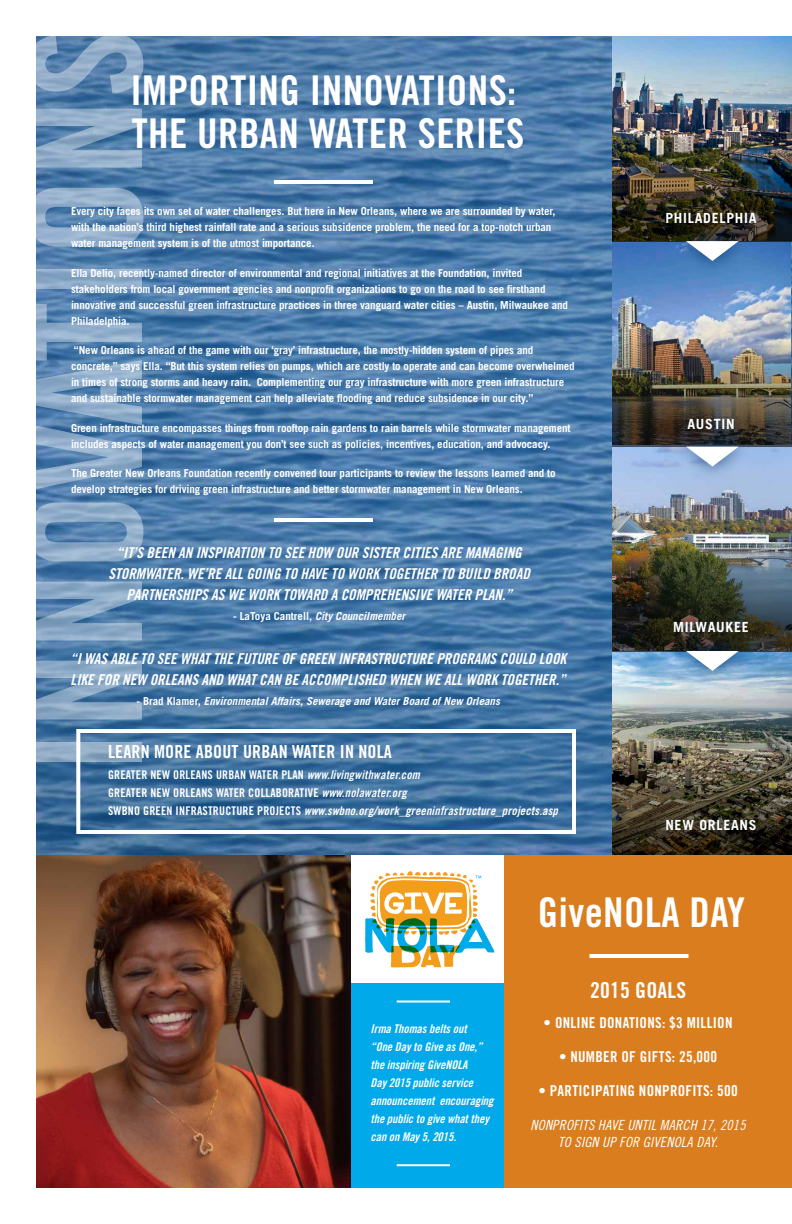
<style>
.page{position:relative;width:792px;height:1224px;background:#fff}
.page>*{position:absolute;margin:0;border:0;box-sizing:border-box;transform-origin:0 0}
.t1{font:155px "Trade Gothic Bold Cond Twenty";letter-spacing:.01em;color:#fff}
.paragraph_indent{font:41px/43px "Trade Gothic Bold Cond Twenty";letter-spacing:.01em;color:#fff}
.paragraph_indent-2{font:22px "Trade Gothic Bold Cond Twenty";letter-spacing:.01em;color:#fff}
.paragraph_indent-3{font:18px "Trade Gothic Bold Cond Twenty";letter-spacing:.01em;color:#fff}
.paragraph_indent-4{font:15px/21px "Trade Gothic Bold Cond Twenty Obl";color:#fff;text-align:center}
.paragraph_indent-5{font:15px "Trade Gothic Bold Cond Twenty";letter-spacing:.02em;color:#fff}
.paragraph_indent-6{font:14px/17px "Trade Gothic Cond Eighteen Obl";letter-spacing:.02em;color:#fff;text-align:center}
.paragraph_indent-7{font:700 14px "Trade Gothic";letter-spacing:.05em;color:#fff}
.paragraph_indent-8{font:12px/18px "Trade Gothic Bold Cond Twenty Obl";letter-spacing:-.005em;color:#fff}
.paragraph_indent-9{font:12px "Trade Gothic Bold Cond Twenty";letter-spacing:.015em;color:#fff}
.paragraph_indent-10{font:12px "Trade Gothic Bold Cond Twenty Obl";letter-spacing:.015em;color:#fff}
.paragraph_indent-11{font:700 11px/16px "Trade Gothic";letter-spacing:-.01em;color:#fff}
.paragraph_indent-12{font:italic 700 11px "Trade Gothic";color:#fff}
.s1{font-style:normal}
.s2{font-family:"Trade Gothic Bold Cond Twenty Obl"}
.s3{font-family:"Trade Gothic Bold Cond Twenty"}
</style>
<div class="page">
<div style="left:351px;top:981px;width:153px;height:207px;background:#00a9e9"></div>
<img style="left:36px;top:36px;width:576px;height:819px">
<img style="left:36px;top:855px;width:315px;height:333px">
<div style="left:504px;top:855px;width:288px;height:333px;background:#d97d1e"></div>
<img style="left:612px;top:36px;width:180px;height:705px">
<img style="left:612px;top:741px;width:180px;height:114px">
<img style="left:612px;top:537px;width:180px;height:114px">
<img style="left:612px;top:332px;width:180px;height:114px">
<img style="left:612px;top:127px;width:180px;height:114px">
<div style="left:673px;top:634px;width:79px;height:52px;background:#002c62;opacity:.75"></div>
<svg style="left:686px;top:651px;width:53px;height:20px"></svg>
<div style="left:673px;top:430px;width:79px;height:51px;background:#002c62;opacity:.75"></div>
<svg style="left:686px;top:447px;width:53px;height:20px"></svg>
<div style="left:673px;top:224px;width:79px;height:52px;background:#002c62;opacity:.75"></div>
<svg style="left:686px;top:241px;width:53px;height:20px"></svg>
<div style="left:351px;top:855px;width:153px;height:127px;background:#fff"></div>
<svg style="left:365px;top:871px;width:129px;height:96px"></svg>
<hr style="left:274px;top:180px;width:99px;height:4px;background:#fff">
<hr style="left:274px;top:518px;width:99px;height:4px;background:#fff">
<hr style="left:589px;top:954px;width:100px;height:4px;background:#fff">
<div style="left:76px;top:729px;width:500px;height:105px;border:4px solid #fff"></div>
<hr style="left:397px;top:1001px;width:53px;height:2px;background:#fff">
<hr style="left:397px;top:1164px;width:53px;height:2px;background:#fff">
<h1 class="t1" style="left:-7px;top:773px;width:746px;rotate:-90deg">INNOVATIONS</h1>
<p class="paragraph_indent" style="left:130px;top:69px;width:396px">IMPORTING INNOVATIONS:<br>THE URBAN WATER SERIES</p>
<p class="paragraph_indent-11" style="left:71px;top:203px;width:486px">Every city faces its own set of water challenges. But here in New Orleans, where we are surrounded by water, with the nation’s third highest rainfall rate and a serious subsidence problem, the need for a top-notch urban water management system is of the utmost importance.</p>
<p class="paragraph_indent-11" style="left:71px;top:265px;width:498px">Ella Delio, recently-named director of environmental and regional initiatives at the Foundation, invited stakeholders from local government agencies and nonprofit organizations to go on the road to see firsthand innovative and successful green infrastructure practices in three vanguard water cities – Austin, Milwaukee and Philadelphia.</p>
<p class="paragraph_indent-11" style="left:71px;top:342px;width:505px">“New Orleans is ahead of the game with our ‘gray’ infrastructure, the mostly-hidden system of pipes and concrete,” says Ella. “But this system relies on pumps, which are costly to operate and can become overwhelmed in times of strong storms and heavy rain. Complementing our gray infrastructure with more green infrastructure and sustainable stormwater management can help alleviate flooding and reduce subsidence in our city.”</p>
<p class="paragraph_indent-11" style="left:71px;top:420px;width:501px">Green infrastructure encompasses things from rooftop rain gardens to rain barrels while stormwater management includes aspects of water management you don’t see such as policies, incentives, education, and advocacy.</p>
<p class="paragraph_indent-11" style="left:71px;top:465px;width:486px">The Greater New Orleans Foundation recently convened tour participants to review the lessons learned and to develop strategies for driving green infrastructure and better stormwater management in New Orleans.</p>
<p class="paragraph_indent-4" style="left:108px;top:542px;width:423px">“IT’S BEEN AN INSPIRATION TO SEE HOW OUR SISTER CITIES ARE MANAGING<br>STORMWATER. WE’RE ALL GOING TO HAVE TO WORK TOGETHER TO BUILD BROAD<br>PARTNERSHIPS AS WE WORK TOWARD A COMPREHENSIVE WATER PLAN.”</p>
<p class="paragraph_indent-12" style="left:233px;top:610px;width:174px"><span class="s1">- LaToya Cantrell,</span> City Councilmember</p>
<p class="paragraph_indent-4" style="left:70px;top:648px;width:498px;text-align:left">“I WAS ABLE TO SEE WHAT THE FUTURE OF GREEN INFRASTRUCTURE PROGRAMS COULD LOOK<br>LIKE FOR NEW ORLEANS AND WHAT CAN BE ACCOMPLISHED WHEN WE ALL WORK TOGETHER.”</p>
<p class="paragraph_indent-12" style="left:136px;top:694px;width:365px"><span class="s1">- Brad Klamer,</span> Environmental Affairs, Sewerage and Water Board of New Orleans</p>
<p class="paragraph_indent-3" style="left:108px;top:740px;width:285px">LEARN MORE ABOUT URBAN WATER IN NOLA</p>
<p class="paragraph_indent-9" style="left:108px;top:768px;width:313px">GREATER NEW ORLEANS URBAN WATER PLAN <span class="s2">www.livingwithwater.com</span></p>
<p class="paragraph_indent-9" style="left:108px;top:786px;width:300px">GREATER NEW ORLEANS WATER COLLABORATIVE <span class="s2">www.nolawater.org</span></p>
<p class="paragraph_indent-10" style="left:108px;top:804px;width:451px"><span class="s3">SWBNO GREEN INFRASTRUCTURE PROJECTS</span> www.swbno.org/work_greeninfrastructure_projects.asp</p>
<p class="paragraph_indent-7" style="left:665px;top:210px;width:93px">PHILADELPHIA</p>
<p class="paragraph_indent-7" style="left:687px;top:416px;width:49px">AUSTIN</p>
<p class="paragraph_indent-7" style="left:673px;top:618px;width:77px">MILWAUKEE</p>
<p class="paragraph_indent-7" style="left:665px;top:816px;width:93px">NEW ORLEANS</p>
<p class="paragraph_indent-8" style="left:370px;top:1020px;width:125px">Irma Thomas belts out<br>“One Day to Give as One,” the inspiring GiveNOLA<br>Day 2015 public service announcement encouraging the public to give what they can on May 5, 2015.</p>
<p class="paragraph_indent" style="left:538px;top:891px;width:209px">GiveNOLA DAY</p>
<p class="paragraph_indent-2" style="left:590px;top:977px;width:98px">2015 GOALS</p>
<p class="paragraph_indent-5" style="left:544px;top:1013px;width:190px">• ONLINE DONATIONS: $3 MILLION</p>
<p class="paragraph_indent-5" style="left:559px;top:1047px;width:160px">• NUMBER OF GIFTS: 25,000</p>
<p class="paragraph_indent-5" style="left:539px;top:1081px;width:201px">• PARTICIPATING NONPROFITS: 500</p>
<p class="paragraph_indent-6" style="left:531px;top:1116px;width:217px">NONPROFITS HAVE UNTIL MARCH 17, 2015<br>TO SIGN UP FOR GIVENOLA DAY.</p>
</div>
